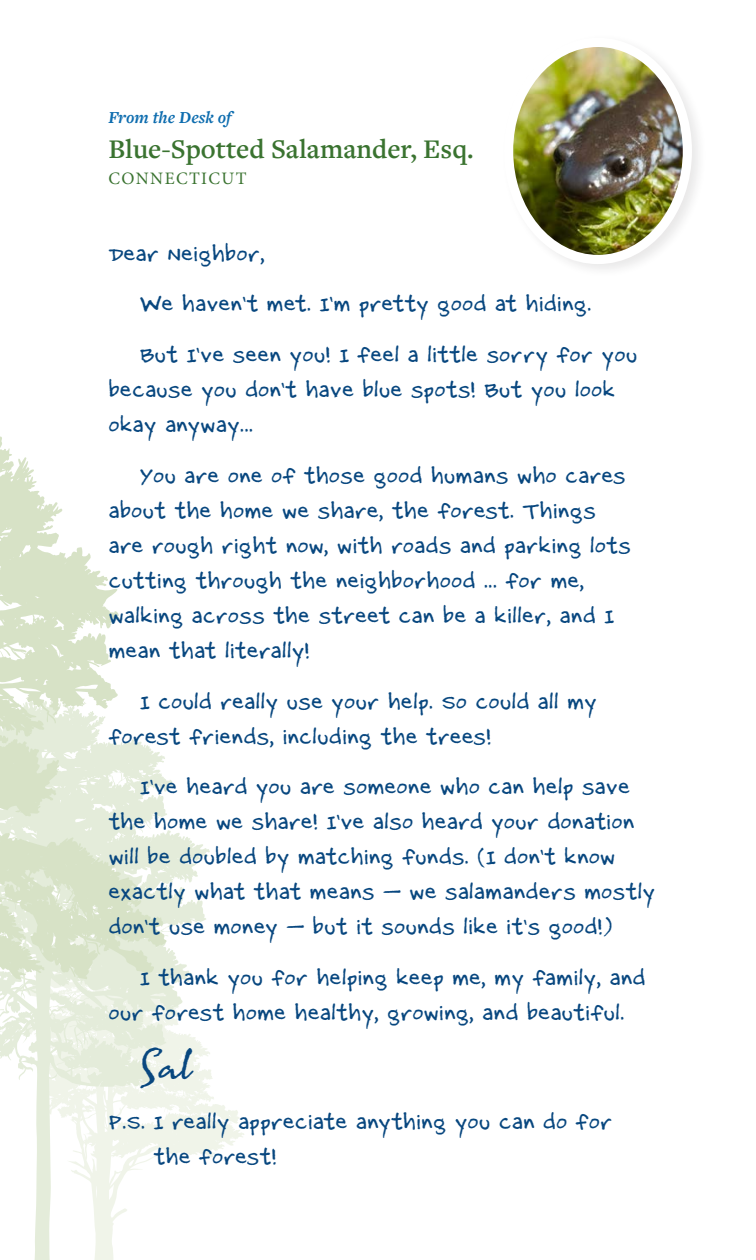
<style>
.page{position:relative;width:756px;height:1260px;background:#fff}
.page>*{position:absolute;margin:0;border:0;box-sizing:border-box;transform-origin:0 0}
.t1{font:42px "Sacre Bleu MVB";color:#08477f}
.t2{font:600 28px "Freight Text Pro";color:#3a7330}
.t3{font:22.75px/35px "Matt B";color:#08477f}
.t4{font:italic 700 17.5px "Freight Text Pro";color:#0e6daf}
.t5{font:17.5px "Minion Pro";letter-spacing:.08em;color:#3a7330}
.s1{font-size:26.25px}
</style>
<div class="page">
<div style="left:501px;top:33px;width:207px;height:245px;background:#231f20;opacity:.1"></div>
<img style="left:509px;top:42px;width:178px;height:217px">
<div style="left:504px;top:38px;width:188px;height:226px;border:9px solid #fff;border-radius:50%"></div>
<svg style="left:210px;top:1070px;width:34px;height:87px"></svg>
<svg style="left:167px;top:780px;width:43px;height:377px"></svg>
<svg style="left:0;top:436px;width:167px;height:824px"></svg>
<p class="t4" style="left:108px;top:106px;width:125px">From the Desk of</p>
<p class="t2" style="left:108px;top:131px;width:367px">Blue-Spotted Salamander, Esq.</p>
<p class="t5" style="left:108px;top:166px;width:140px">CONNECTICUT</p>
<p class="t3" style="left:108px;top:238px;width:158px">Dear Neighbor,</p>
<p class="t3" style="left:140px;top:289px;width:453px"><span class="s1">W</span>e haven’t met. I’m pretty good at hiding.</p>
<p class="t3" style="left:108px;top:340px;width:530px;text-indent:32px">But I’ve seen you! I feel a little sorry for you because you don’t have blue spots! But you look okay anyway...</p>
<p class="t3" style="left:108px;top:460px;width:524px;text-indent:32px">You are one of those good humans who cares about the home we share, the forest. Things are rough right now, with roads and parking lots cutting through the neighborhood ... for me, walking across the street can be a killer, and I mean that literally!</p>
<p class="t3" style="left:108px;top:686px;width:490px;text-indent:32px">I could really use your help. So could all my forest friends, including the trees!</p>
<p class="t3" style="left:108px;top:772px;width:548px;text-indent:32px">I’ve heard you are someone who can help save the home we share! I’ve also heard your donation will be doubled by matching funds. (I don’t know exactly what that means — we salamanders mostly don’t use money — but it sounds like it’s good!)</p>
<p class="t3" style="left:108px;top:963px;width:539px;text-indent:32px">I thank you for helping keep me, my family, and our forest home healthy, growing, and beautiful.</p>
<p class="t1" style="left:140px;top:1040px;width:54px">Sal</p>
<p class="t3" style="left:154px;top:1107px;width:460px;text-indent:-45px">P.S. I really appreciate anything you can do for the forest!</p>
</div>
